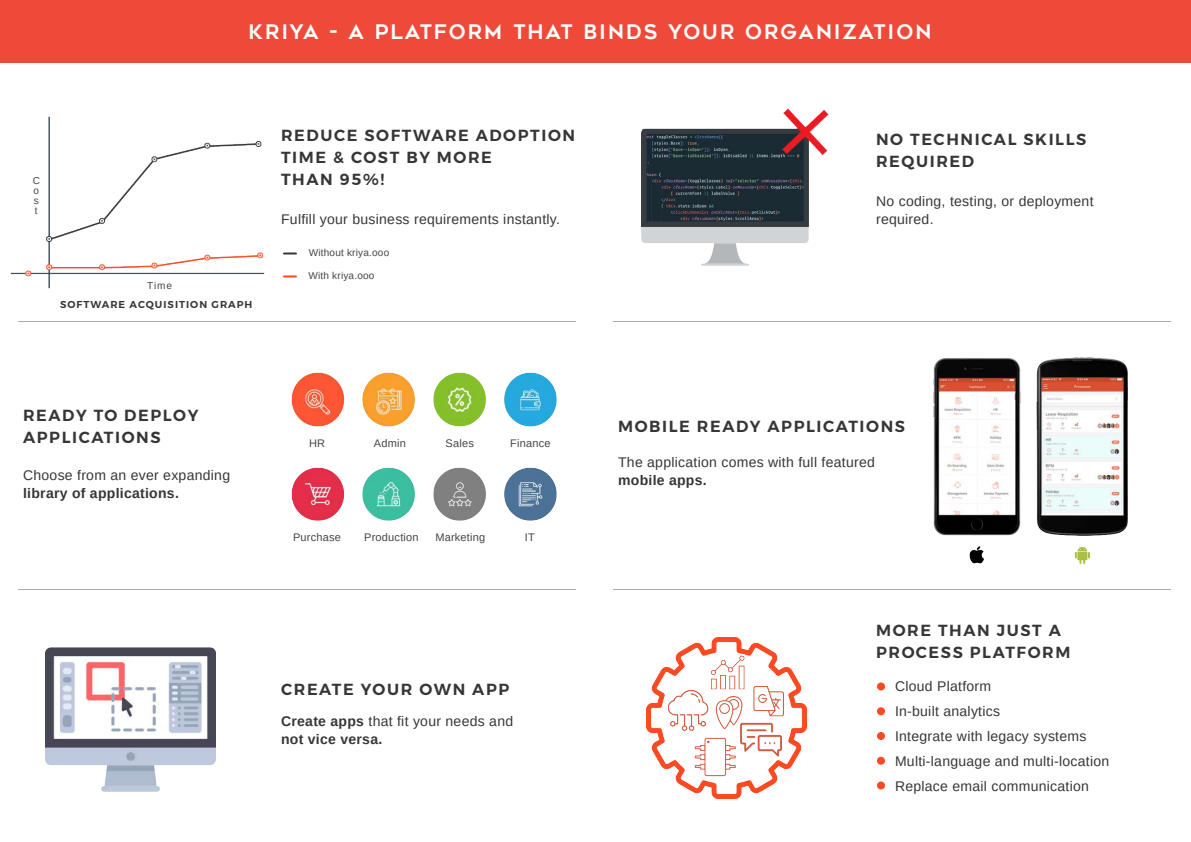
<style>
.page{position:relative;width:1191px;height:842px;background:#fff}
.page>*{position:absolute;margin:0;border:0;box-sizing:border-box;transform-origin:0 0}
.t1{font:20px "Geometos";letter-spacing:.1em;color:#fff}
.t2{font:600 16px/22px "Montserrat";letter-spacing:.1em;color:#363636}
.t3{font:14px/25px "Arimo";letter-spacing:.02em;color:#363636}
.t4{font:700 14px/18px "Arimo";letter-spacing:.02em;color:#363636}
.t5{font:11px "Arimo";letter-spacing:.02em;color:#464646}
.t6{font:10px/10px "Arimo";letter-spacing:.02em;color:#464646;text-align:justify}
.t7{font:600 10px "Montserrat";letter-spacing:.1em;color:#363636}
.s1{font-weight:400}
</style>
<div class="page">
<div style="left:0;top:0;width:1191px;height:63px;background:#ef4a39"></div>
<hr style="left:18px;top:321px;width:558px;height:1px;background:#b1a7a5">
<hr style="left:18px;top:589px;width:558px;height:1px;background:#b1a7a5">
<img style="left:10px;top:116px;width:255px;height:172px">
<svg style="left:284px;top:252px;width:12px;height:2px"></svg>
<svg style="left:284px;top:276px;width:12px;height:2px"></svg>
<img style="left:291px;top:373px;width:266px;height:54px">
<img style="left:291px;top:467px;width:266px;height:54px">
<img style="left:46px;top:647px;width:170px;height:145px">
<hr style="left:613px;top:321px;width:558px;height:1px;background:#b1a7a5">
<hr style="left:613px;top:589px;width:558px;height:1px;background:#b1a7a5">
<img style="left:641px;top:108px;width:188px;height:158px">
<img style="left:933px;top:358px;width:195px;height:205px">
<div style="left:877px;top:682px;width:8px;height:8px;background:#fb4922;border-radius:50%"></div>
<div style="left:877px;top:707px;width:8px;height:8px;background:#fb4922;border-radius:50%"></div>
<div style="left:877px;top:732px;width:8px;height:8px;background:#fb4922;border-radius:50%"></div>
<div style="left:877px;top:757px;width:8px;height:8px;background:#fb4922;border-radius:50%"></div>
<div style="left:877px;top:782px;width:8px;height:8px;background:#fb4922;border-radius:50%"></div>
<img style="left:646px;top:638px;width:161px;height:160px">
<h1 class="t1" style="left:249px;top:21px;width:684px">KRIYA - A PLATFORM THAT BINDS YOUR ORGANIZATION</h1>
<p class="t6" style="left:33px;top:175px;width:9px">C o s t</p>
<p class="t6" style="left:147px;top:280px;width:26px">Time</p>
<p class="t7" style="left:60px;top:296px;width:194px">SOFTWARE ACQUISITION GRAPH</p>
<p class="t2" style="left:281px;top:124px;width:296px">REDUCE SOFTWARE ADOPTION<br>TIME &amp; COST BY MORE<br>THAN 95%!</p>
<p class="t3" style="left:281px;top:206px;width:280px">Fulfill your business requirements instantly.</p>
<p class="t6" style="left:309px;top:247px;width:82px">Without kriya.ooo</p>
<p class="t6" style="left:309px;top:271px;width:67px">With kriya.ooo</p>
<p class="t2" style="left:876px;top:128px;width:212px">NO TECHNICAL SKILLS<br>REQUIRED</p>
<p class="t3" style="left:876px;top:192px;width:219px;line-height:18px">No coding, testing, or deployment required.</p>
<p class="t2" style="left:23px;top:404px;width:177px">READY TO DEPLOY<br>APPLICATIONS</p>
<p class="t3" style="left:23px;top:462px;width:209px">Choose from an ever expanding</p>
<p class="t4" style="left:23px;top:484px;width:157px">library of applications.</p>
<p class="t5" style="left:309px;top:436px;width:18px">HR</p>
<p class="t5" style="left:374px;top:436px;width:34px">Admin</p>
<p class="t5" style="left:445px;top:436px;width:30px">Sales</p>
<p class="t5" style="left:510px;top:436px;width:42px">Finance</p>
<p class="t5" style="left:293px;top:530px;width:50px">Purchase</p>
<p class="t5" style="left:364px;top:530px;width:56px">Production</p>
<p class="t5" style="left:435px;top:530px;width:52px">Marketing</p>
<p class="t5" style="left:525px;top:530px;width:11px">IT</p>
<p class="t2" style="left:281px;top:678px;width:230px">CREATE YOUR OWN APP</p>
<p class="t4" style="left:281px;top:712px;width:234px">Create apps <span class="s1">that fit your needs and </span>not vice versa.</p>
<p class="t2" style="left:618px;top:415px;width:289px">MOBILE READY APPLICATIONS</p>
<p class="t3" style="left:618px;top:449px;width:258px">The application comes with full featured</p>
<p class="t4" style="left:618px;top:471px;width:90px">mobile apps.</p>
<p class="t2" style="left:876px;top:619px;width:196px">MORE THAN JUST A<br>PROCESS PLATFORM</p>
<p class="t3" style="left:895px;top:673px;width:216px">Cloud Platform<br>In-built analytics<br>Integrate with legacy systems<br>Multi-language and multi-location<br>Replace email communication</p>
</div>
